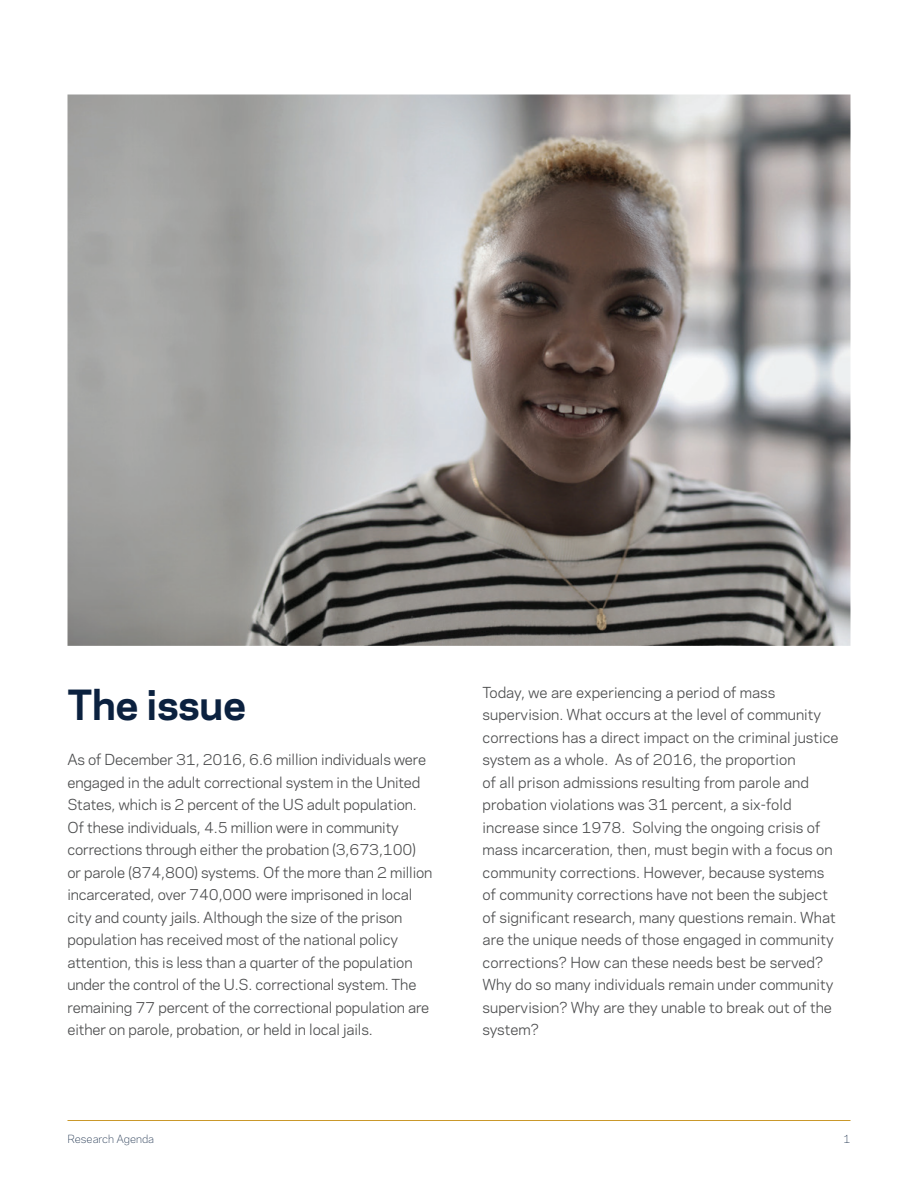
<style>
.page{position:relative;width:918px;height:1188px;background:#fff}
.page>*{position:absolute;margin:0;border:0;box-sizing:border-box;transform-origin:0 0}
.t1{font:700 39px "Galaxie Polaris";letter-spacing:-.01em;color:#0b213f}
.t2{font:14.25px/22.5px "Galaxie Polaris";letter-spacing:-.01em;color:#4b4c4d}
.t3{font:300 10.5px "Galaxie Polaris";color:#0b213f}
</style>
<div class="page">
<hr style="left:68px;top:1120px;width:782px;height:1px;background:#ca982a">
<img style="left:68px;top:94px;width:782px;height:552px">
<p class="t1" style="left:68px;top:676px;width:180px">The issue</p>
<p class="t2" style="left:68px;top:747px;width:366px">As of December 31, 2016, 6.6 million individuals were engaged in the adult correctional system in the United States, which is 2 percent of the US adult population.<br>Of these individuals, 4.5 million were in community corrections through either the probation (3,673,100) or parole (874,800) systems. Of the more than 2 million incarcerated, over 740,000 were imprisoned in local city and county jails. Although the size of the prison population has received most of the national policy attention, this is less than a quarter of the population under the control of the U.S. correctional system. The remaining 77 percent of the correctional population are either on parole, probation, or held in local jails.</p>
<p class="t2" style="left:483px;top:680px;width:358px">Today, we are experiencing a period of mass supervision. What occurs at the level of community corrections has a direct impact on the criminal justice system as a whole. As of 2016, the proportion<br>of all prison admissions resulting from parole and probation violations was 31 percent, a six-fold increase since 1978. Solving the ongoing crisis of mass incarceration, then, must begin with a focus on community corrections. However, because systems of community corrections have not been the subject of significant research, many questions remain. What are the unique needs of those engaged in community corrections? How can these needs best be served?<br>Why do so many individuals remain under community supervision? Why are they unable to break out of the system?</p>
<p class="t3" style="left:68px;top:1132px;width:88px">Research Agenda</p>
<p class="t3" style="left:843px;top:1132px;width:9px">1</p>
</div>
